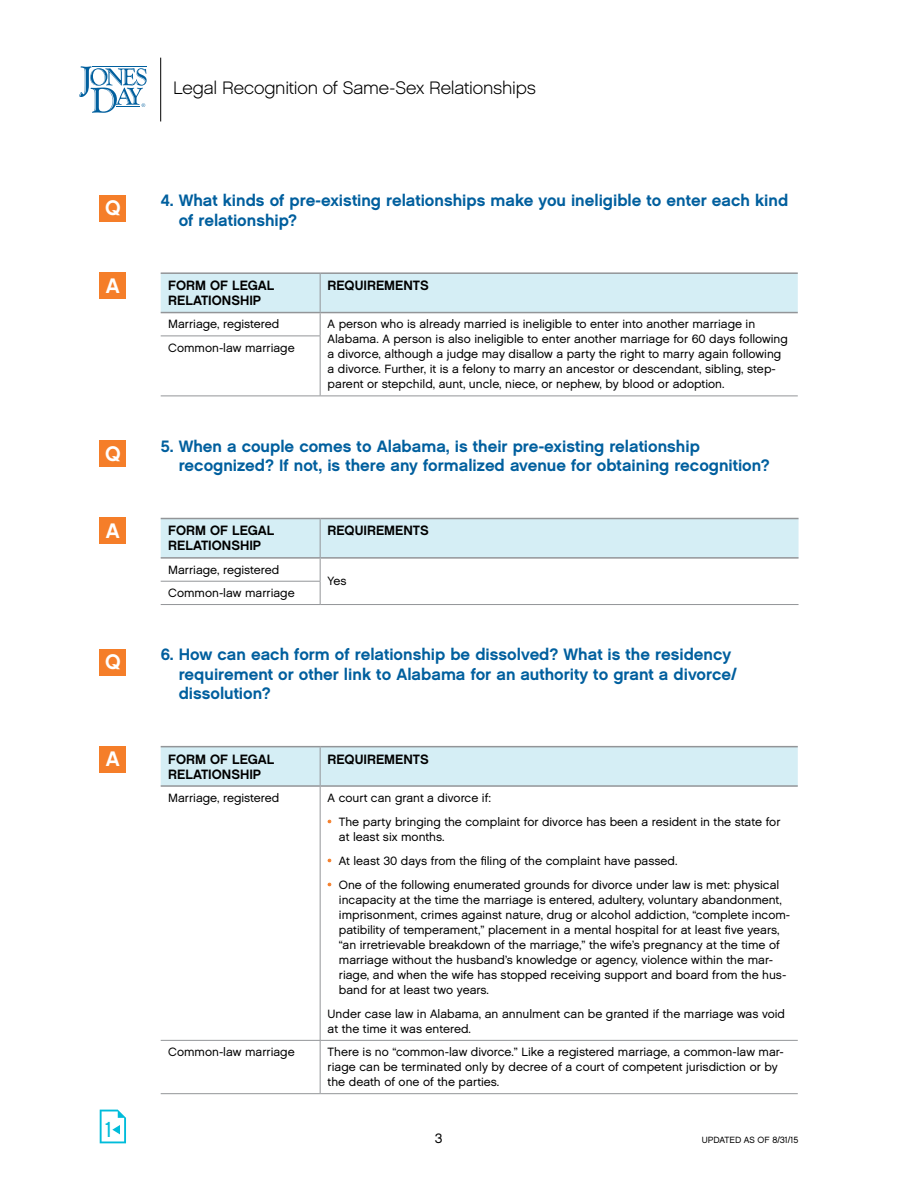
<style>
.page{position:relative;width:918px;height:1188px;background:#fff}
.page>*{position:absolute;margin:0;border:0;box-sizing:border-box;transform-origin:0 0}
.t1{font:21.75px "Chalet London Nineteen Sixty";color:#00bcda}
.t2{font:21px "Chalet New York Nineteen Sixty";color:#fff}
.t3{font:18px "Chalet English Channel";letter-spacing:-.01em;color:#000}
.t4{font:16.5px/19.5px "Chalet New York Nineteen Sixty";color:#005f9e}
.TBL_HEAD_B{font:13.5px/15px "Chalet New York Nineteen Sixty";color:#000}
.t5{font:13.5px "Chalet London Nineteen Sixty";color:#000}
.TBL_BC{font:12px/15px "Chalet London Nineteen Sixty";color:#000}
.t6{font:9px "Chalet London Nineteen Sixty";color:#000}
.s1{color:#f57e29}
</style>
<div class="page">
<hr style="left:161px;top:336px;width:160px;height:1px;background:#939598">
<hr style="left:161px;top:396px;width:159px;height:1px;background:#939598">
<svg style="left:161px;top:274px;width:637px;height:62px"></svg>
<hr style="left:320px;top:336px;width:1px;height:60px;background:#939598">
<hr style="left:320px;top:396px;width:478px;height:1px;background:#939598">
<hr style="left:161px;top:272px;width:159px;height:2px;background:#939598">
<hr style="left:161px;top:312px;width:159px;height:1px;background:#939598">
<hr style="left:320px;top:272px;width:478px;height:2px;background:#939598">
<hr style="left:320px;top:312px;width:478px;height:1px;background:#939598">
<hr style="left:320px;top:274px;width:1px;height:38px;background:#939598">
<hr style="left:161px;top:604px;width:159px;height:1px;background:#939598">
<svg style="left:161px;top:519px;width:638px;height:85px"></svg>
<hr style="left:320px;top:604px;width:479px;height:1px;background:#939598">
<hr style="left:161px;top:518px;width:159px;height:1px;background:#939598">
<hr style="left:161px;top:557px;width:159px;height:2px;background:#939598">
<hr style="left:320px;top:518px;width:479px;height:1px;background:#939598">
<hr style="left:320px;top:557px;width:479px;height:2px;background:#939598">
<hr style="left:320px;top:519px;width:1px;height:38px;background:#939598">
<div style="left:161px;top:747px;width:637px;height:38px;background:#d5eef5"></div>
<hr style="left:161px;top:1040px;width:159px;height:1px;background:#939598">
<hr style="left:320px;top:1040px;width:478px;height:1px;background:#939598">
<hr style="left:161px;top:1093px;width:159px;height:1px;background:#939598">
<hr style="left:320px;top:787px;width:1px;height:253px;background:#939598">
<hr style="left:320px;top:1041px;width:1px;height:52px;background:#939598">
<hr style="left:320px;top:1093px;width:478px;height:1px;background:#939598">
<hr style="left:161px;top:746px;width:159px;height:1px;background:#939598">
<hr style="left:161px;top:785px;width:159px;height:2px;background:#939598">
<hr style="left:320px;top:746px;width:478px;height:1px;background:#939598">
<hr style="left:320px;top:785px;width:478px;height:2px;background:#939598">
<hr style="left:320px;top:747px;width:1px;height:38px;background:#939598">
<div style="left:100px;top:195px;width:26px;height:26px;background:#f57e29"></div>
<div style="left:100px;top:272px;width:26px;height:27px;background:#f57e29"></div>
<div style="left:100px;top:440px;width:26px;height:27px;background:#f57e29"></div>
<div style="left:100px;top:518px;width:26px;height:26px;background:#f57e29"></div>
<div style="left:100px;top:649px;width:26px;height:26px;background:#f57e29"></div>
<div style="left:100px;top:746px;width:26px;height:26px;background:#f57e29"></div>
<hr style="left:160px;top:58px;width:1px;height:63px;background:#000">
<svg style="left:79px;top:66px;width:68px;height:47px"></svg>
<svg style="left:100px;top:1110px;width:26px;height:33px"></svg>
<p class="t2" style="left:105px;top:195px;width:17px">Q</p>
<p class="t2" style="left:106px;top:273px;width:16px">A</p>
<p class="t2" style="left:105px;top:441px;width:17px">Q</p>
<p class="t2" style="left:106px;top:518px;width:16px">A</p>
<p class="t2" style="left:105px;top:649px;width:17px">Q</p>
<p class="t2" style="left:106px;top:746px;width:16px">A</p>
<h1 class="t1" style="left:105px;top:1116px;width:9px">1</h1>
<h3 class="t3" style="left:173px;top:77px;width:364px">Legal Recognition of Same-Sex Relationships</h3>
<p class="t4" style="left:179px;top:191px;width:611px;text-indent:-18px">4. What kinds of pre-existing relationships make you ineligible to enter each kind of relationship?</p>
<p class="TBL_HEAD_B" style="left:168px;top:278px;width:108px">FORM OF LEGAL<br>RELATIONSHIP</p>
<p class="TBL_HEAD_B" style="left:328px;top:278px;width:103px">REQUIREMENTS</p>
<p class="TBL_BC" style="left:168px;top:317px;width:113px">Marriage, registered</p>
<p class="TBL_BC" style="left:328px;top:317px;width:462px">A person who is already married is ineligible to enter into another marriage in Alabama. A person is also ineligible to enter another marriage for 60 days following a divorce, although a judge may disallow a party the right to marry again following a divorce. Further, it is a felony to marry an ancestor or descendant, sibling, step&shy;parent or stepchild, aunt, uncle, niece, or nephew, by blood or adoption.</p>
<p class="TBL_BC" style="left:168px;top:340px;width:128px">Common-law marriage</p>
<p class="t4" style="left:179px;top:436px;width:593px;text-indent:-18px">5. When a couple comes to Alabama, is their pre-existing relationship recognized? If not, is there any formalized avenue for obtaining recognition?</p>
<p class="TBL_HEAD_B" style="left:168px;top:523px;width:108px">FORM OF LEGAL<br>RELATIONSHIP</p>
<p class="TBL_HEAD_B" style="left:328px;top:523px;width:103px">REQUIREMENTS</p>
<p class="TBL_BC" style="left:168px;top:562px;width:113px">Marriage, registered</p>
<p class="TBL_BC" style="left:328px;top:574px;width:20px">Yes</p>
<p class="TBL_BC" style="left:168px;top:585px;width:128px">Common-law marriage</p>
<p class="t4" style="left:179px;top:645px;width:559px;text-indent:-18px">6. How can each form of relationship be dissolved? What is the residency requirement or other link to Alabama for an authority to grant a divorce/ dissolution?</p>
<p class="TBL_HEAD_B" style="left:168px;top:751px;width:108px">FORM OF LEGAL<br>RELATIONSHIP</p>
<p class="TBL_HEAD_B" style="left:328px;top:751px;width:103px">REQUIREMENTS</p>
<p class="TBL_BC" style="left:168px;top:790px;width:113px">Marriage, registered</p>
<p class="TBL_BC" style="left:328px;top:790px;width:165px">A court can grant a divorce if:</p>
<p class="TBL_BC" style="left:339px;top:814px;width:443px;text-indent:-11px"><span class="s1">•</span> The party bringing the complaint for divorce has been a resident in the state for at least six months.</p>
<p class="TBL_BC" style="left:328px;top:853px;width:351px"><span class="s1">•</span> At least 30 days from the filing of the complaint have passed.</p>
<p class="TBL_BC" style="left:339px;top:877px;width:453px;text-indent:-11px"><span class="s1">•</span> One of the following enumerated grounds for divorce under law is met: physical incapacity at the time the marriage is entered, adultery, voluntary abandonment, imprisonment, crimes against nature, drug or alcohol addiction, “complete incom&shy;patibility of temperament,” placement in a mental hospital for at least five years, “an irretrievable breakdown of the marriage,” the wife’s pregnancy at the time of marriage without the husband’s knowledge or agency, violence within the mar&shy;riage, and when the wife has stopped receiving support and board from the hus&shy;band for at least two years.</p>
<p class="TBL_BC" style="left:328px;top:1006px;width:459px">Under case law in Alabama, an annulment can be granted if the marriage was void at the time it was entered.</p>
<p class="TBL_BC" style="left:168px;top:1044px;width:128px">Common-law marriage</p>
<p class="TBL_BC" style="left:328px;top:1044px;width:458px">There is no “common-law divorce.” Like a registered marriage, a common-law mar&shy;riage can be terminated only by decree of a court of competent jurisdiction or by the death of one of the parties.</p>
<p class="t5" style="left:435px;top:1130px;width:9px">3</p>
<p class="t6" style="left:702px;top:1135px;width:98px">UPDATED AS OF 8/31/15</p>
</div>
